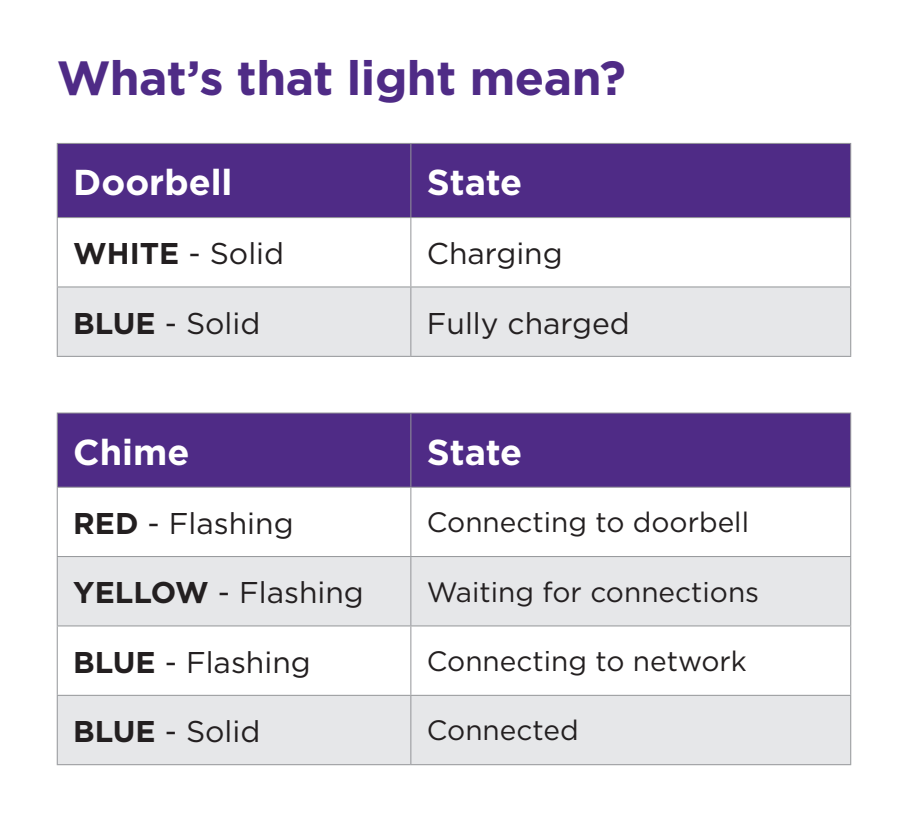
<style>
.page{position:relative;width:908px;height:828px;background:#fff}
.page>*{position:absolute;margin:0;border:0;box-sizing:border-box;transform-origin:0 0}
.t1{font:700 48px "Gotham";letter-spacing:-.01em;color:#4f2b86}
.t2{font:700 36px "Gotham";color:#fff}
.t3{font:30px "Gotham";color:#231f20}
.t4{font:28px "Gotham";color:#231f20}
.s1{font-weight:700}
</style>
<div class="page">
<hr style="left:907px;top:0;width:1px;height:828px;background:#e4dfed">
<div style="left:58px;top:144px;width:791px;height:73px;background:#4f2b86"></div>
<div style="left:58px;top:288px;width:791px;height:68px;background:#e6e7e9"></div>
<hr style="left:57px;top:143px;width:353px;height:1px;background:#939598">
<hr style="left:57px;top:144px;width:1px;height:73px;background:#939598">
<hr style="left:410px;top:143px;width:440px;height:1px;background:#939598">
<hr style="left:410px;top:144px;width:1px;height:73px;background:#939598">
<hr style="left:849px;top:144px;width:2px;height:73px;background:#939598">
<hr style="left:57px;top:217px;width:353px;height:1px;background:#939598">
<hr style="left:57px;top:218px;width:1px;height:68px;background:#939598">
<hr style="left:410px;top:217px;width:440px;height:1px;background:#939598">
<hr style="left:410px;top:218px;width:1px;height:68px;background:#939598">
<hr style="left:849px;top:218px;width:2px;height:68px;background:#939598">
<hr style="left:57px;top:286px;width:353px;height:2px;background:#939598">
<hr style="left:57px;top:287px;width:1px;height:69px;background:#939598">
<hr style="left:410px;top:286px;width:440px;height:2px;background:#939598">
<hr style="left:410px;top:287px;width:1px;height:69px;background:#939598">
<hr style="left:849px;top:287px;width:2px;height:69px;background:#939598">
<hr style="left:57px;top:356px;width:353px;height:1px;background:#939598">
<hr style="left:410px;top:356px;width:440px;height:1px;background:#939598">
<div style="left:58px;top:414px;width:791px;height:72px;background:#4f2b86"></div>
<svg style="left:58px;top:557px;width:791px;height:207px;fill:#e6e7e9"></svg>
<hr style="left:57px;top:412px;width:353px;height:2px;background:#939598">
<hr style="left:57px;top:413px;width:1px;height:74px;background:#939598">
<hr style="left:410px;top:412px;width:440px;height:2px;background:#939598">
<hr style="left:410px;top:413px;width:1px;height:74px;background:#939598">
<hr style="left:849px;top:413px;width:2px;height:74px;background:#939598">
<hr style="left:57px;top:486px;width:353px;height:2px;background:#939598">
<hr style="left:57px;top:488px;width:1px;height:68px;background:#939598">
<hr style="left:410px;top:486px;width:440px;height:2px;background:#939598">
<hr style="left:410px;top:488px;width:1px;height:68px;background:#939598">
<hr style="left:849px;top:488px;width:2px;height:68px;background:#939598">
<hr style="left:57px;top:556px;width:353px;height:1px;background:#939598">
<hr style="left:57px;top:557px;width:1px;height:68px;background:#939598">
<hr style="left:410px;top:556px;width:440px;height:1px;background:#939598">
<hr style="left:410px;top:557px;width:1px;height:68px;background:#939598">
<hr style="left:849px;top:557px;width:2px;height:68px;background:#939598">
<hr style="left:57px;top:625px;width:353px;height:1px;background:#939598">
<hr style="left:57px;top:626px;width:1px;height:69px;background:#939598">
<hr style="left:410px;top:625px;width:440px;height:1px;background:#939598">
<hr style="left:410px;top:626px;width:1px;height:69px;background:#939598">
<hr style="left:849px;top:626px;width:2px;height:69px;background:#939598">
<hr style="left:57px;top:694px;width:353px;height:2px;background:#939598">
<hr style="left:57px;top:696px;width:1px;height:68px;background:#939598">
<hr style="left:410px;top:694px;width:440px;height:2px;background:#939598">
<hr style="left:410px;top:696px;width:1px;height:68px;background:#939598">
<hr style="left:849px;top:696px;width:2px;height:68px;background:#939598">
<hr style="left:57px;top:764px;width:353px;height:1px;background:#939598">
<hr style="left:410px;top:764px;width:440px;height:1px;background:#939598">
<h1 class="t1" style="left:57px;top:46px;width:570px">What’s that light mean?</h1>
<p class="t2" style="left:73px;top:158px;width:161px">Doorbell</p>
<p class="t2" style="left:426px;top:158px;width:97px">State</p>
<p class="t3" style="left:73px;top:234px;width:212px"><span class="s1">WHITE</span> - Solid</p>
<p class="t3" style="left:426px;top:234px;width:137px">Charging</p>
<p class="t3" style="left:73px;top:304px;width:188px"><span class="s1">BLUE</span> - Solid</p>
<p class="t3" style="left:426px;top:304px;width:204px">Fully charged</p>
<p class="t2" style="left:73px;top:428px;width:118px">Chime</p>
<p class="t2" style="left:426px;top:428px;width:97px">State</p>
<p class="t3" style="left:73px;top:504px;width:222px"><span class="s1">RED</span> - Flashing</p>
<p class="t4" style="left:426px;top:504px;width:323px">Connecting to doorbell</p>
<p class="t3" style="left:73px;top:573px;width:292px"><span class="s1">YELLOW</span> - Flashing</p>
<p class="t4" style="left:426px;top:574px;width:334px">Waiting for connections</p>
<p class="t3" style="left:73px;top:643px;width:239px"><span class="s1">BLUE</span> - Flashing</p>
<p class="t4" style="left:426px;top:643px;width:321px">Connecting to network</p>
<p class="t3" style="left:73px;top:712px;width:188px"><span class="s1">BLUE</span> - Solid</p>
<p class="t4" style="left:426px;top:712px;width:153px">Connected</p>
</div>
